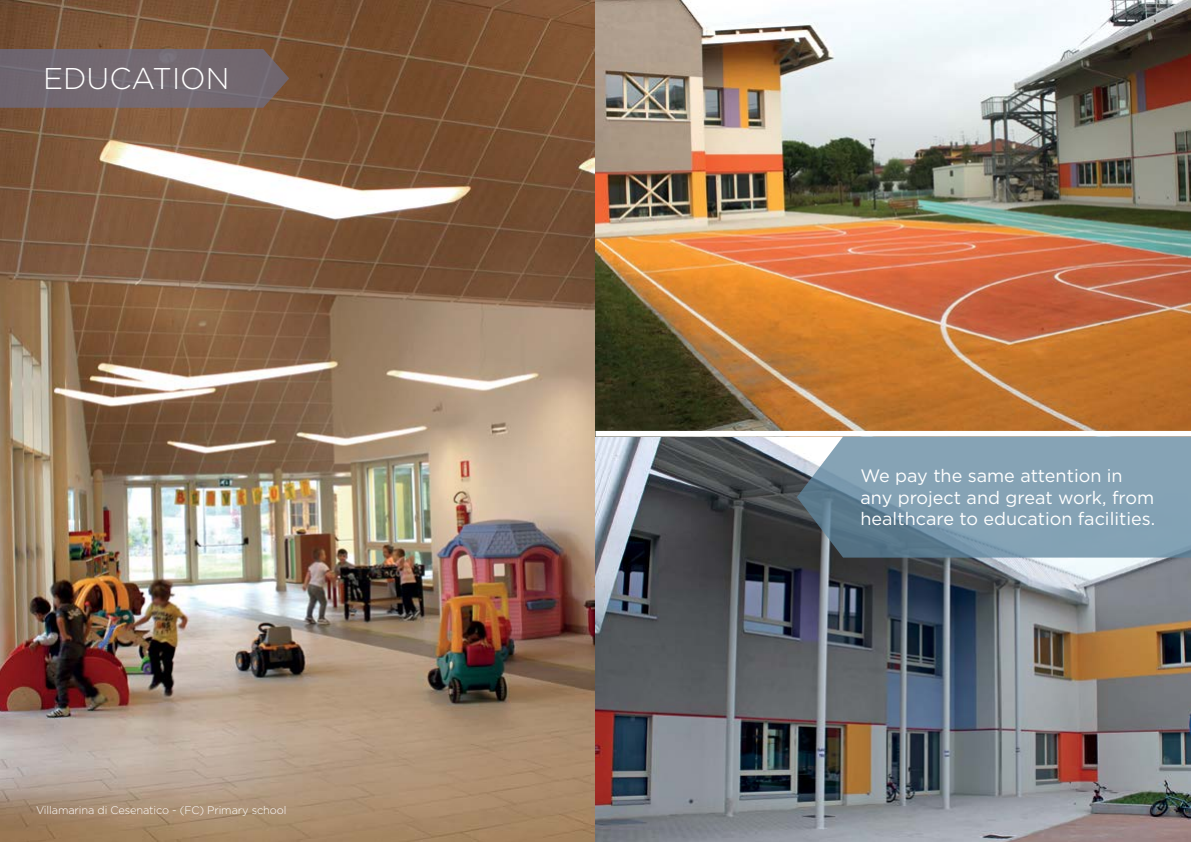
<style>
.page{position:relative;width:1191px;height:842px;background:#fff}
.page>*{position:absolute;margin:0;border:0;box-sizing:border-box;transform-origin:0 0}
.t1{font:300 30px "Gotham";color:#fff}
.t2{font:18px/21.6px "Gotham";color:#fff}
.t3{font:300 11px "Gotham";letter-spacing:-.01em;color:#fff}
</style>
<div class="page">
<img style="left:0;top:0;width:595px;height:842px">
<img style="left:595px;top:437px;width:596px;height:405px">
<img style="left:595px;top:0;width:596px;height:431px">
<svg style="left:0;top:49px;width:289px;height:59px;background:#72676d"></svg>
<svg style="left:797px;top:437px;width:394px;height:121px;background:#7e9aac"></svg>
<h1 class="t1" style="left:43px;top:62px;width:188px">EDUCATION</h1>
<p class="t3" style="left:36px;top:804px;width:252px">Villamarina di Cesenatico - (FC) Primary school</p>
<p class="t2" style="left:860px;top:465px;width:296px">We pay the same attention in any project and great work, from healthcare to education facilities.</p>
</div>
